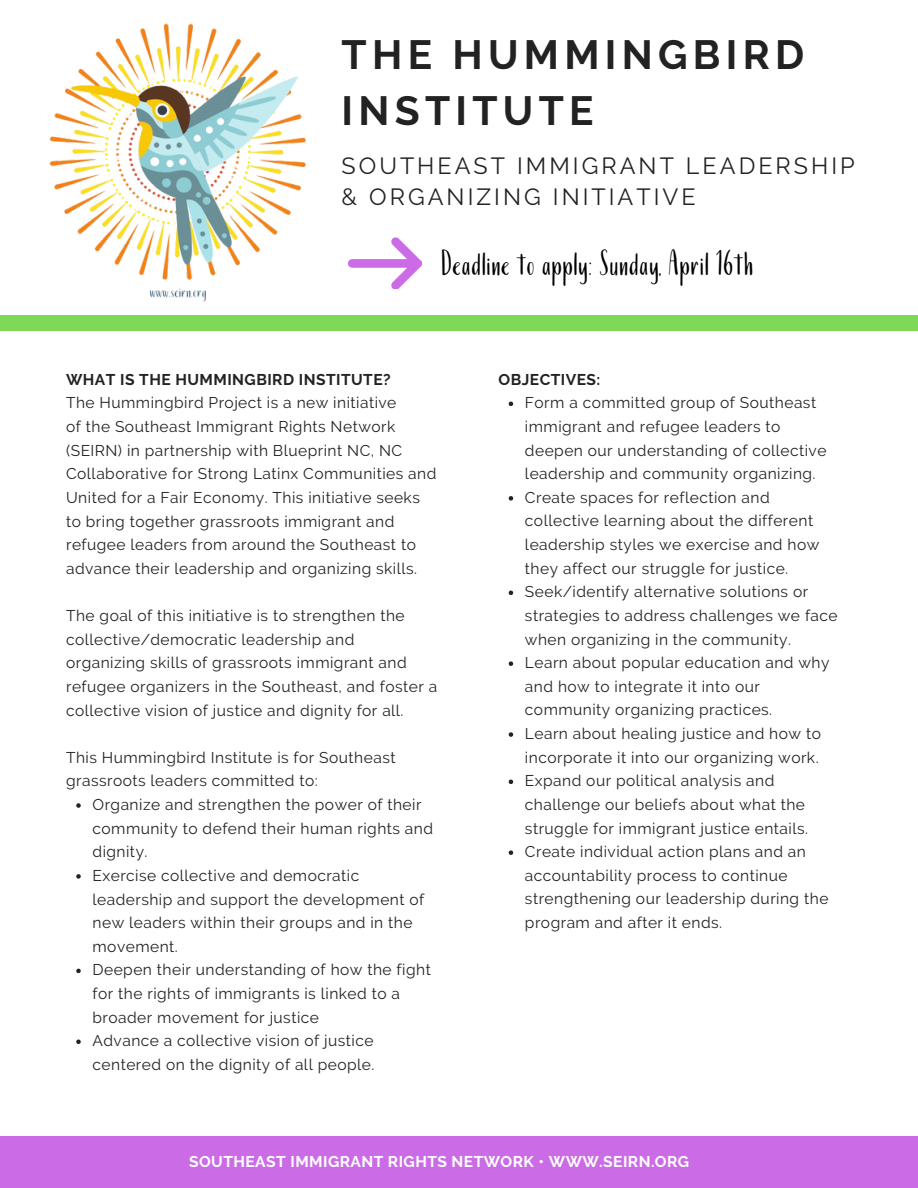
<style>
.page{position:relative;width:918px;height:1188px;background:#fff}
.page>*{position:absolute;margin:0;border:0;box-sizing:border-box;transform-origin:0 0}
.t1{font:45px "Amalfi";color:#000}
.t2{font:700 40.65px/56.2px "Raleway";letter-spacing:.13em;color:#222}
.t3{font:23.4px/31.5px "Raleway";letter-spacing:.13em;color:#222}
.t4{font:15.6px/23.7px "Raleway";letter-spacing:.03em;color:#222}
.t5{font:700 15.6px "Raleway";letter-spacing:.03em;color:#fff}
.t6{font:700 15.6px "Raleway";letter-spacing:.03em;color:#222}
</style>
<div class="page">
<div style="left:0;top:314px;width:918px;height:16px;background:#7ed957"></div>
<div style="left:0;top:1136px;width:918px;height:52px;background:#cb6ce6"></div>
<img style="left:49px;top:23px;width:257px;height:279px">
<svg style="left:348px;top:237px;width:73px;height:52px"></svg>
<svg style="left:76px;top:803px;width:5px;height:5px"></svg>
<svg style="left:76px;top:874px;width:5px;height:5px"></svg>
<svg style="left:76px;top:969px;width:5px;height:4px"></svg>
<svg style="left:76px;top:1040px;width:5px;height:4px"></svg>
<svg style="left:509px;top:402px;width:4px;height:4px"></svg>
<svg style="left:509px;top:496px;width:4px;height:5px"></svg>
<svg style="left:509px;top:591px;width:4px;height:4px"></svg>
<svg style="left:509px;top:661px;width:4px;height:5px"></svg>
<svg style="left:509px;top:732px;width:4px;height:5px"></svg>
<svg style="left:509px;top:780px;width:4px;height:4px"></svg>
<svg style="left:509px;top:850px;width:4px;height:5px"></svg>
<h2 class="t2" style="left:342px;top:27px;width:464px">THE HUMMINGBIRD<br>INSTITUTE</h2>
<h3 class="t3" style="left:342px;top:150px;width:515px">SOUTHEAST IMMIGRANT LEADERSHIP &amp; ORGANIZING INITIATIVE</h3>
<h1 class="t1" style="left:441px;top:236px;width:314px">Deadline to apply: Sunday, April 16th</h1>
<p class="t6" style="left:66px;top:370px;width:326px">WHAT IS THE HUMMINGBIRD INSTITUTE?</p>
<p class="t4" style="left:66px;top:391px;width:372px">The Hummingbird Project is a new initiative<br>of the Southeast Immigrant Rights Network (SEIRN) in partnership with Blueprint NC, NC Collaborative for Strong Latinx Communities and United for a Fair Economy. This initiative seeks to bring together grassroots immigrant and refugee leaders from around the Southeast to advance their leadership and organizing skills.</p>
<p class="t4" style="left:66px;top:604px;width:373px">The goal of this initiative is to strengthen the collective/democratic leadership and organizing skills of grassroots immigrant and refugee organizers in the Southeast, and foster a collective vision of justice and dignity for all.</p>
<p class="t4" style="left:66px;top:745px;width:331px">This Hummingbird Institute is for Southeast grassroots leaders committed to:</p>
<p class="t4" style="left:93px;top:793px;width:342px">Organize and strengthen the power of their community to defend their human rights and dignity.<br>Exercise collective and democratic leadership and support the development of new leaders within their groups and in the movement.<br>Deepen their understanding of how the fight for the rights of immigrants is linked to a broader movement for justice<br>Advance a collective vision of justice centered on the dignity of all people.</p>
<p class="t6" style="left:499px;top:370px;width:103px">OBJECTIVES:</p>
<p class="t4" style="left:525px;top:391px;width:314px">Form a committed group of Southeast immigrant and refugee leaders to deepen our understanding of collective leadership and community organizing.<br>Create spaces for reflection and collective learning about the different leadership styles we exercise and how they affect our struggle for justice.<br>Seek/identify alternative solutions or strategies to address challenges we face when organizing in the community.<br>Learn about popular education and why and how to integrate it into our community organizing practices.<br>Learn about healing justice and how to incorporate it into our organizing work.<br>Expand our political analysis and challenge our beliefs about what the struggle for immigrant justice entails.<br>Create individual action plans and an accountability process to continue strengthening our leadership during the program and after it ends.</p>
<p class="t5" style="left:189px;top:1152px;width:502px">SOUTHEAST IMMIGRANT RIGHTS NETWORK • WWW.SEIRN.ORG</p>
</div>
